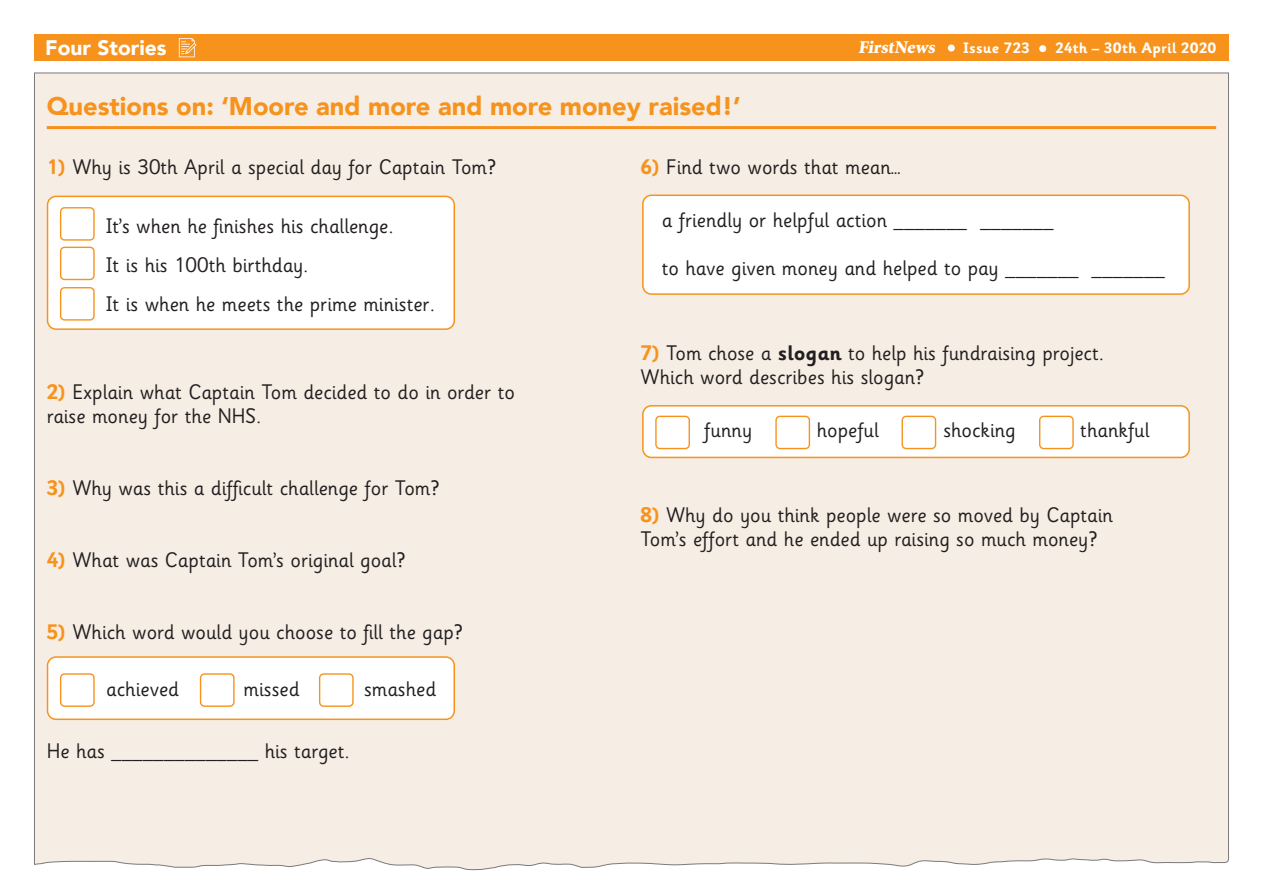
<style>
.page{position:relative;width:1263px;height:893px;background:#fff}
.page>*{position:absolute;margin:0;border:0;box-sizing:border-box;transform-origin:0 0}
.t1{font:900 25.5px "Avenir";color:#f7931d}
.Questions{font:21px/24px "Sassoon Infant Std";color:#231f20}
.t2{font:900 21px "Avenir";color:#fff}
.t3{font:900 18px "Minion Std";color:#fff}
.t4{font:700 15px "Sassoon Infant Std";letter-spacing:.025em;color:#fff}
.s1{font-weight:700;color:#f7931d}
.s2{font-weight:700}
</style>
<div class="page">
<div style="left:34px;top:72px;width:1195px;height:798px;background:#f6ede4"></div>
<div style="left:34px;top:34px;width:1195px;height:27px;background:#f7931d"></div>
<div style="left:948px;top:45px;width:7px;height:7px;background:#fff;border-radius:50%"></div>
<div style="left:1039px;top:45px;width:7px;height:7px;background:#fff;border-radius:50%"></div>
<svg style="left:179px;top:38px;width:17px;height:19px"></svg>
<hr style="left:47px;top:126px;width:1169px;height:3px;background:#f7931d">
<div style="left:48px;top:196px;width:406px;height:133px;background:#fff;border-radius:9px"></div>
<div style="left:47px;top:196px;width:408px;height:134px;border:2px solid #f7931d;border-radius:9px"></div>
<div style="left:643px;top:195px;width:546px;height:99px;background:#fff;border-radius:9px"></div>
<div style="left:642px;top:195px;width:548px;height:100px;border:2px solid #f7931d;border-radius:9px"></div>
<div style="left:643px;top:406px;width:546px;height:51px;background:#fff;border-radius:9px"></div>
<div style="left:642px;top:405px;width:548px;height:53px;border:2px solid #f7931d;border-radius:9px"></div>
<div style="left:48px;top:657px;width:406px;height:62px;background:#fff;border-radius:9px"></div>
<div style="left:47px;top:656px;width:408px;height:64px;border:2px solid #f7931d;border-radius:9px"></div>
<div style="left:60px;top:207px;width:35px;height:34px;border:1px solid #f7931d;border-radius:4px"></div>
<div style="left:655px;top:416px;width:35px;height:33px;border:1px solid #f7931d;border-radius:4px"></div>
<div style="left:775px;top:416px;width:35px;height:33px;border:1px solid #f7931d;border-radius:4px"></div>
<div style="left:901px;top:416px;width:35px;height:33px;border:1px solid #f7931d;border-radius:4px"></div>
<div style="left:1039px;top:416px;width:35px;height:33px;border:1px solid #f7931d;border-radius:4px"></div>
<div style="left:60px;top:247px;width:35px;height:33px;border:1px solid #f7931d;border-radius:4px"></div>
<div style="left:60px;top:287px;width:35px;height:34px;border:1px solid #f7931d;border-radius:4px"></div>
<div style="left:60px;top:673px;width:35px;height:34px;border:1px solid #f7931d;border-radius:4px"></div>
<div style="left:200px;top:673px;width:35px;height:34px;border:1px solid #f7931d;border-radius:4px"></div>
<div style="left:319px;top:673px;width:35px;height:34px;border:1px solid #f7931d;border-radius:4px"></div>
<p class="t2" style="left:45px;top:30px;width:123px">Four Stories</p>
<p class="t3" style="left:858px;top:38px;width:81px">FirstNews</p>
<p class="t4" style="left:963px;top:39px;width:68px">Issue 723</p>
<p class="t4" style="left:1055px;top:39px;width:162px">24th – 30th April 2020</p>
<p class="t1" style="left:47px;top:84px;width:695px">Questions on: ‘Moore and more and more money raised!’</p>
<p class="Questions" style="left:47px;top:155px;width:451px"><span class="s1">1)</span> Why is 30th April a special day for Captain Tom?</p>
<p class="Questions" style="left:106px;top:214px;width:289px">It’s when he finishes his challenge.</p>
<p class="Questions" style="left:106px;top:253px;width:204px">It is his 100th birthday.</p>
<p class="Questions" style="left:106px;top:292px;width:330px">It is when he meets the prime minister.</p>
<p class="Questions" style="left:640px;top:155px;width:262px"><span class="s1">6)</span> Find two words that mean…</p>
<p class="Questions" style="left:662px;top:208px;width:393px">a friendly or helpful action _______ _______</p>
<p class="Questions" style="left:662px;top:256px;width:505px">to have given money and helped to pay _______ _______</p>
<p class="Questions" style="left:47px;top:380px;width:470px"><span class="s1">2)</span> Explain what Captain Tom decided to do in order to raise money for the NHS.</p>
<p class="Questions" style="left:47px;top:476px;width:394px"><span class="s1">3)</span> Why was this a difficult challenge for Tom?</p>
<p class="Questions" style="left:47px;top:548px;width:361px"><span class="s1">4)</span> What was Captain Tom’s original goal?</p>
<p class="Questions" style="left:47px;top:620px;width:418px"><span class="s1">5)</span> Which word would you choose to fill the gap?</p>
<p class="Questions" style="left:106px;top:677px;width:74px">achieved</p>
<p class="Questions" style="left:244px;top:677px;width:57px">missed</p>
<p class="Questions" style="left:364px;top:677px;width:74px">smashed</p>
<p class="Questions" style="left:47px;top:739px;width:305px">He has ______________ his target.</p>
<p class="Questions" style="left:640px;top:341px;width:465px"><span class="s1">7)</span> Tom chose a <span class="s2">slogan</span> to help his fundraising project.</p>
<p class="Questions" style="left:640px;top:365px;width:286px">Which word describes his slogan?</p>
<p class="Questions" style="left:704px;top:418px;width:49px">funny</p>
<p class="Questions" style="left:817px;top:418px;width:64px">hopeful</p>
<p class="Questions" style="left:943px;top:418px;width:74px">shocking</p>
<p class="Questions" style="left:1080px;top:418px;width:71px">thankful</p>
<p class="Questions" style="left:640px;top:503px;width:474px"><span class="s1">8)</span> Why do you think people were so moved by Captain<br>Tom’s effort and he ended up raising so much money?</p>
</div>
